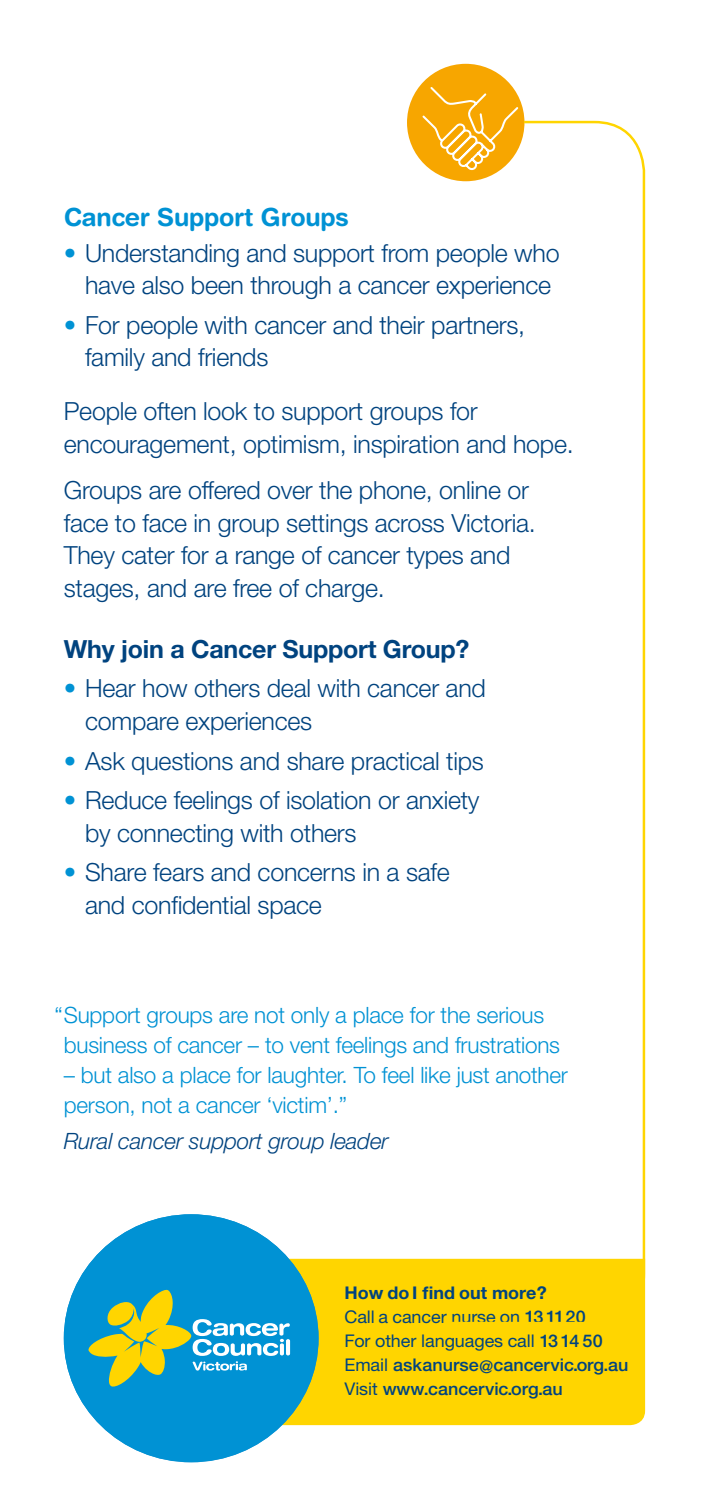
<style>
.page{position:relative;width:709px;height:1489px;background:#fff}
.page>*{position:absolute;margin:0;border:0;box-sizing:border-box;transform-origin:0 0}
.t1{font:300 25px/32.5px "Helvetica Neue LT Std";letter-spacing:-.01em;color:#00437f}
.t2{font:700 25px "Helvetica Neue LT Std";letter-spacing:-.01em;color:#00437f}
.t3{font:700 25px "Helvetica Rounded LT Std";letter-spacing:-.01em;color:#0092d4}
.t4{font:300 22.5px/30px "Helvetica Neue LT Std";letter-spacing:-.01em;color:#0092d4}
.t5{font:italic 300 22.5px "Helvetica Neue LT Std";letter-spacing:-.01em;color:#00437f}
.t6{font:500 17.5px/24px "Helvetica Neue LT Std";color:#00437f}
.t7{font:700 17.5px/23.5px "Helvetica Neue LT Std";color:#00437f}
.s1{color:#0092d4}
.s2{font-weight:400}
.s3{font-weight:500}
</style>
<div class="page">
<div style="left:407px;top:64px;width:117px;height:117px;background:#f7a600;border-radius:50%"></div>
<svg style="left:420px;top:85px;width:100px;height:87px"></svg>
<div style="left:284px;top:1258px;width:361px;height:166px;background:#ffd500"></div>
<div style="left:64px;top:1214px;width:254px;height:247px;background:#0092d4;border-radius:50%"></div>
<svg style="left:88px;top:1289px;width:202px;height:97px"></svg>
<svg style="left:448px;top:120px;width:198px;height:1205px"></svg>
<p class="t3" style="left:64px;top:202px;width:286px">Cancer Support Groups</p>
<p class="t1" style="left:64px;top:236px;width:497px;text-align:center"><span class="s1">•</span> Understanding and support from people who have also been through a cancer experience</p>
<p class="t1" style="left:85px;top:308px;width:441px;text-indent:-21px"><span class="s1">•</span> For people with cancer and their partners, family and friends</p>
<p class="t1" style="left:64px;top:394px;width:511px">People often look to support groups for encouragement, optimism, inspiration and hope.</p>
<p class="t1" style="left:64px;top:473px;width:473px">Groups are offered over the phone, online or face to face in group settings across Victoria.<br>They cater for a range of cancer types and stages, and are free of charge.</p>
<p class="t2" style="left:64px;top:633px;width:407px">Why join a Cancer Support Group?</p>
<p class="t1" style="left:85px;top:671px;width:402px;text-indent:-21px"><span class="s1">•</span> Hear how others deal with cancer and compare experiences</p>
<p class="t1" style="left:64px;top:743px;width:421px"><span class="s1">•</span> Ask questions and share practical tips</p>
<p class="t1" style="left:85px;top:783px;width:396px;text-indent:-21px"><span class="s1">•</span> Reduce feelings of isolation or anxiety by connecting with others</p>
<p class="t1" style="left:85px;top:855px;width:366px;text-indent:-21px"><span class="s1">•</span> Share fears and concerns in a safe and confidential space</p>
<p class="t4" style="left:64px;top:999px;width:498px;text-indent:-9px">“Support groups are not only a place for the serious business of cancer – to vent feelings and frustrations</p>
<p class="t4" style="left:64px;top:1059px;width:506px">– but also a place for laughter. To feel like just another person, not a cancer ‘victim’.”</p>
<p class="t5" style="left:64px;top:1127px;width:326px">Rural cancer support group leader</p>
<p class="t7" style="left:344px;top:1280px;width:243px">How do I find out more?<br><span class="s2">Call a cancer nurse on</span> <span class="s3">13 1120</span></p>
<p class="t6" style="left:344px;top:1328px;width:285px"><span class="s2">For other languages call</span> 13 14 50<br><span class="s2">Email</span> askanurse@cancervic.org.au<br><span class="s2">Visit</span> www.cancervic.org.au</p>
</div>
